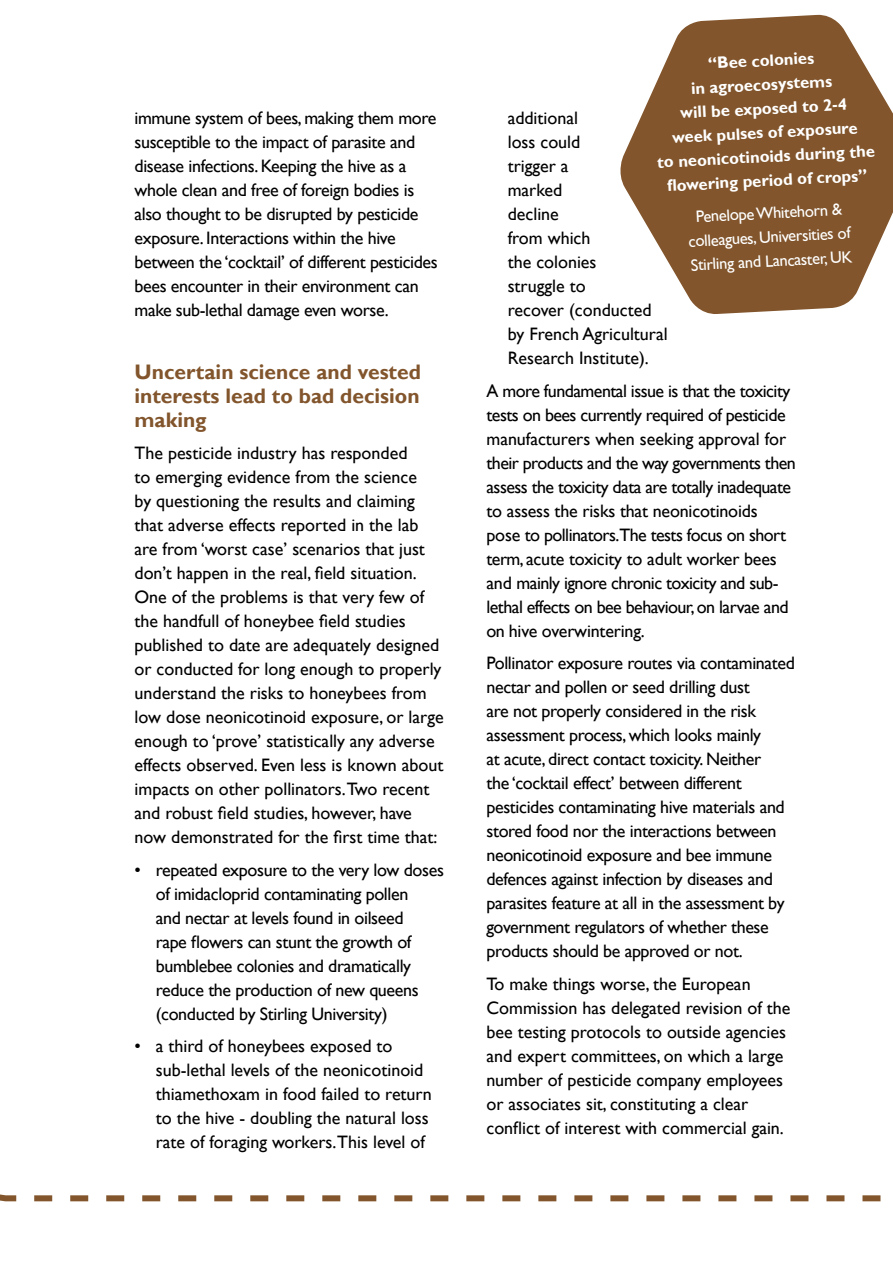
<style>
.page{position:relative;width:893px;height:1263px;background:#fff}
.page>*{position:absolute;margin:0;border:0;box-sizing:border-box;transform-origin:0 0}
.t1{font:700 21px/24px "Gill Sans";color:#82552c;text-align:justify}
.t2{font:18px/24px "Gill Sans";letter-spacing:-.02em;color:#000}
.t3{font:18px/24px "Gill Sans";color:#000}
.t4{font:700 16.5px/24px "Gill Sans";color:#fff;text-align:center}
.t5{font:16.5px/24px "Gill Sans";color:#fff;text-align:center}
</style>
<div class="page">
<svg style="left:620px;top:14px;width:273px;height:300px;fill:#82552c"></svg>
<p class="t2" style="left:135px;top:107px;width:305px">immune system of bees, making them more susceptible to the impact of parasite and disease infections. Keeping the hive as a whole clean and free of foreign bodies is also thought to be disrupted by pesticide exposure. Interactions within the hive between the ‘cocktail’ of different pesticides bees encounter in their environment can make sub-lethal damage even worse.</p>
<p class="t1" style="left:135px;top:360px;width:288px">Uncertain science and vested interests lead to bad decision making</p>
<p class="t3" style="left:135px;top:441px;width:311px">The pesticide industry has responded<br>to emerging evidence from the science<br>by questioning the results and claiming that adverse effects reported in the lab are from ‘worst case’ scenarios that just don’t happen in the real, field situation.<br>One of the problems is that very few of the handfull of honeybee field studies published to date are adequately designed or conducted for long enough to properly understand the risks to honeybees from low dose neonicotinoid exposure, or large enough to ‘prove’ statistically any adverse effects observed. Even less is known about impacts on other pollinators.Two recent and robust field studies, however, have now demonstrated for the first time that:</p>
<p class="t2" style="left:156px;top:858px;width:290px;text-indent:-21px">• repeated exposure to the very low doses of imidacloprid contaminating pollen<br>and nectar at levels found in oilseed<br>rape flowers can stunt the growth of bumblebee colonies and dramatically reduce the production of new queens (conducted by Stirling University)</p>
<p class="t3" style="left:156px;top:1034px;width:277px;text-indent:-21px">• a third of honeybees exposed to sub-lethal levels of the neonicotinoid thiamethoxam in food failed to return to the hive - doubling the natural loss rate of foraging workers.This level of</p>
<p class="t4" style="left:652px;top:55px;width:219px;rotate:-3deg">“Bee colonies<br>in agroecosystems<br>will be exposed to 2-4<br>week pulses of exposure<br>to neonicotinoids during the fl owering period of crops”</p>
<p class="t5" style="left:687px;top:205px;width:164px;rotate:-3deg">Penelope Whitehorn &amp; colleagues, Universities of<br>Stirling and Lancaster, UK</p>
<p class="t3" style="left:508px;top:107px;width:161px">additional<br>loss could<br>trigger a<br>marked<br>decline<br>from which<br>the colonies<br>struggle to<br>recover (conducted by French Agricultural<br>Research Institute).</p>
<p class="t2" style="left:486px;top:379px;width:311px">A more fundamental issue is that the toxicity tests on bees currently required of pesticide manufacturers when seeking approval for their products and the way governments then assess the toxicity data are totally inadequate to assess the risks that neonicotinoids pose to pollinators.The tests focus on short term, acute toxicity to adult worker bees and mainly ignore chronic toxicity and sub&shy;lethal effects on bee behaviour, on larvae and on hive overwintering.</p>
<p class="t2" style="left:486px;top:651px;width:310px">Pollinator exposure routes via contaminated nectar and pollen or seed drilling dust<br>are not properly considered in the risk assessment process, which looks mainly<br>at acute, direct contact toxicity. Neither<br>the ‘cocktail effect’ between different pesticides contaminating hive materials and stored food nor the interactions between neonicotinoid exposure and bee immune defences against infection by diseases and parasites feature at all in the assessment by government regulators of whether these products should be approved or not.</p>
<p class="t3" style="left:486px;top:972px;width:306px">To make things worse, the European Commission has delegated revision of the bee testing protocols to outside agencies and expert committees, on which a large number of pesticide company employees or associates sit, constituting a clear conflict of interest with commercial gain.</p>
</div>
